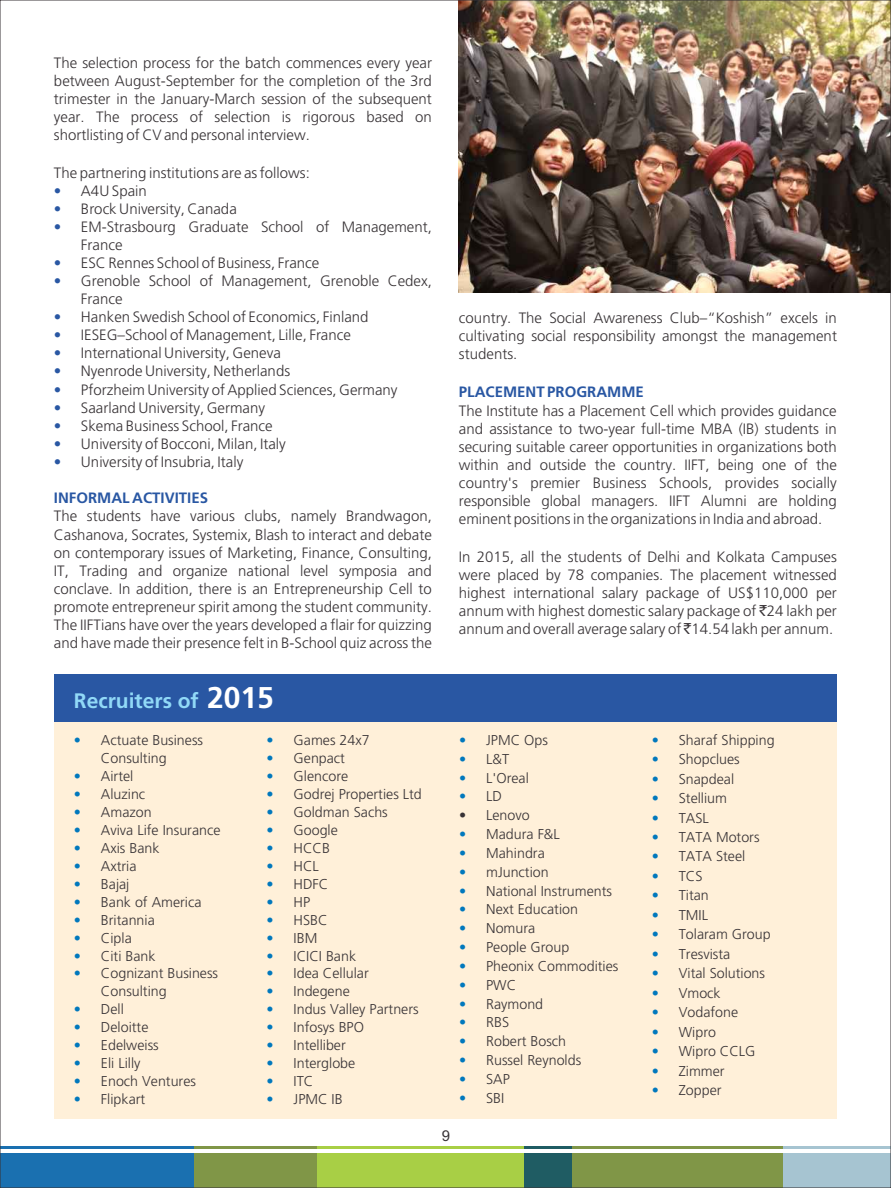
<style>
.page{position:relative;width:891px;height:1188px;background:#fff}
.page>*{position:absolute;margin:0;border:0;box-sizing:border-box;transform-origin:0 0}
.t1{font:700 21px "Frutiger";color:#91d9f7}
.t2{font:300 15px/18px "Frutiger CE";color:#383336;text-align:justify}
.t3{font:700 15px "Frutiger CE";color:#2957a3}
.t4{font:300 15px/18px "Frutiger CE";color:#2957a3;text-align:justify}
.t5{font:15px "Arial";color:#383336}
.t6{font:300 14.25px/18px "Frutiger CE";color:#383336}
.t7{font:300 14.25px/18px "Frutiger CE";color:#0078bd;text-align:justify}
.s1{font-family:"Rupee Foradian";font-weight:400}
.s2{font-size:30px;color:#fff}
</style>
<div class="page">
<div style="left:0;top:1154px;width:194px;height:34px;background:#1a70b0"></div>
<hr style="left:0;top:1146px;width:194px;height:3px;background:#1a70b0">
<div style="left:194px;top:1154px;width:123px;height:34px;background:#809647"></div>
<hr style="left:194px;top:1146px;width:123px;height:3px;background:#809647">
<div style="left:317px;top:1154px;width:208px;height:34px;background:#a8cf45"></div>
<hr style="left:317px;top:1146px;width:208px;height:3px;background:#a8cf45">
<div style="left:525px;top:1154px;width:47px;height:34px;background:#1f5c63"></div>
<hr style="left:525px;top:1146px;width:47px;height:3px;background:#1f5c63">
<div style="left:572px;top:1154px;width:211px;height:34px;background:#809647"></div>
<hr style="left:572px;top:1146px;width:211px;height:3px;background:#809647">
<div style="left:783px;top:1154px;width:108px;height:34px;background:#a6c4d1"></div>
<hr style="left:783px;top:1146px;width:108px;height:3px;background:#a6c4d1">
<img style="left:459px;top:2px;width:430px;height:290px">
<div style="left:54px;top:700px;width:783px;height:419px;background:#fff0d9"></div>
<div style="left:54px;top:674px;width:783px;height:47px;background:#2957a3"></div>
<p class="t2" style="left:54px;top:55px;width:380px">The selection process for the batch commences every year between August-September for the completion of the 3rd trimester in the January-March session of the subsequent year. The process of selection is rigorous based on shortlisting of CV and personal interview.</p>
<p class="t2" style="left:81px;top:165px;width:353px;text-align:left;text-indent:-27px">The partnering institutions are as follows:<br>A4U Spain<br>Brock University, Canada<br>EM-Strasbourg Graduate School of Management, France<br>ESC Rennes School of Business, France<br>Grenoble School of Management, Grenoble Cedex, France<br>Hanken Swedish School of Economics, Finland IESEG–School of Management, Lille, France International University, Geneva<br>Nyenrode University, Netherlands<br>Pforzheim University of Applied Sciences, Germany Saarland University, Germany<br>Skema Business School, France<br>University of Bocconi, Milan, Italy<br>University of Insubria, Italy</p>
<p class="t4" style="left:54px;top:183px;width:9px">• • •</p>
<p class="t4" style="left:54px;top:255px;width:9px">• •</p>
<p class="t4" style="left:54px;top:309px;width:9px">• • • • • • • • •</p>
<p class="t3" style="left:54px;top:492px;width:156px">INFORMAL ACTIVITIES</p>
<p class="t2" style="left:54px;top:508px;width:380px">The students have various clubs, namely Brandwagon, Cashanova, Socrates, Systemix, Blash to interact and debate on contemporary issues of Marketing, Finance, Consulting, IT, Trading and organize national level symposia and conclave. In addition, there is an Entrepreneurship Cell to promote entrepreneur spirit among the student community.<br>The IIFTians have over the years developed a flair for quizzing and have made their presence felt in B-School quiz across the</p>
<p class="t2" style="left:459px;top:310px;width:379px">country. The Social Awareness Club–“Koshish” excels in cultivating social responsibility amongst the management students.</p>
<p class="t3" style="left:459px;top:386px;width:187px">PLACEMENT PROGRAMME</p>
<p class="t2" style="left:459px;top:403px;width:380px">The Institute has a Placement Cell which provides guidance and assistance to two-year full-time MBA (IB) students in securing suitable career opportunities in organizations both within and outside the country. IIFT, being one of the country's premier Business Schools, provides socially responsible global managers. IIFT Alumni are holding eminent positions in the organizations in India and abroad.</p>
<p class="t2" style="left:459px;top:549px;width:380px">In 2015, all the students of Delhi and Kolkata Campuses were placed by 78 companies. The placement witnessed highest international salary package of US$110,000 per annum with highest domestic salary package of <span class="s1">`</span>24 lakh per annum and overall average salary of <span class="s1">`</span>14.54 lakh per annum.</p>
<h1 class="t1" style="left:74px;top:692px;width:201px">Recruiters of <span class="s2">2015</span></h1>
<p class="t7" style="left:74px;top:732px;width:9px">•</p>
<p class="t7" style="left:74px;top:768px;width:9px">• • • • • • • • • • • •</p>
<p class="t7" style="left:74px;top:1002px;width:9px">• • • • • •</p>
<p class="t6" style="left:101px;top:732px;width:121px">Actuate Business<br>Consulting<br>Airtel<br>Aluzinc<br>Amazon<br>Aviva Life Insurance<br>Axis Bank<br>Axtria<br>Bajaj<br>Bank of America<br>Britannia<br>Cipla<br>Citi Bank<br>Cognizant Business<br>Consulting<br>Dell<br>Deloitte<br>Edelweiss<br>Eli Lilly<br>Enoch Ventures<br>Flipkart</p>
<p class="t7" style="left:267px;top:732px;width:9px">• • • • • • • • • • • • • • • • • • • • •</p>
<p class="t6" style="left:294px;top:732px;width:130px">Games 24x7<br>Genpact<br>Glencore<br>Godrej Properties Ltd<br>Goldman Sachs<br>Google<br>HCCB<br>HCL<br>HDFC<br>HP<br>HSBC<br>IBM<br>ICICI Bank<br>Idea Cellular<br>Indegene<br>Indus Valley Partners<br>Infosys BPO<br>Intelliber<br>Interglobe<br>ITC<br>JPMC IB</p>
<p class="t7" style="left:459px;top:732px;width:9px;line-height:18.9px">• • • •</p>
<p class="t6" style="left:486px;top:732px;width:63px;line-height:18.9px">JPMC Ops<br>L&amp;T<br>L'Oreal<br>LD</p>
<p class="t6" style="left:486px;top:807px;width:134px;line-height:18.9px;text-indent:-27px">• Lenovo<br>Madura F&amp;L<br>Mahindra<br>mJunction<br>National Instruments<br>Next Education<br>Nomura<br>People Group<br>Pheonix Commodities<br>PWC<br>Raymond<br>RBS<br>Robert Bosch<br>Russel Reynolds<br>SAP<br>SBI</p>
<p class="t7" style="left:459px;top:826px;width:9px;line-height:18.9px">• • • • • • • • • • • • • • •</p>
<p class="t5" style="left:442px;top:1130px;width:10px">9</p>
<p class="t7" style="left:652px;top:731px;width:9px;line-height:19.5px">• • • • • • • • • • • • • • • • • • •</p>
<p class="t6" style="left:679px;top:731px;width:97px;line-height:19.5px">Sharaf Shipping<br>Shopclues<br>Snapdeal<br>Stellium<br>TASL<br>TATA Motors<br>TATA Steel<br>TCS<br>Titan<br>TMIL<br>Tolaram Group<br>Tresvista<br>Vital Solutions<br>Vmock<br>Vodafone<br>Wipro<br>Wipro CCLG<br>Zimmer<br>Zopper</p>
</div>
